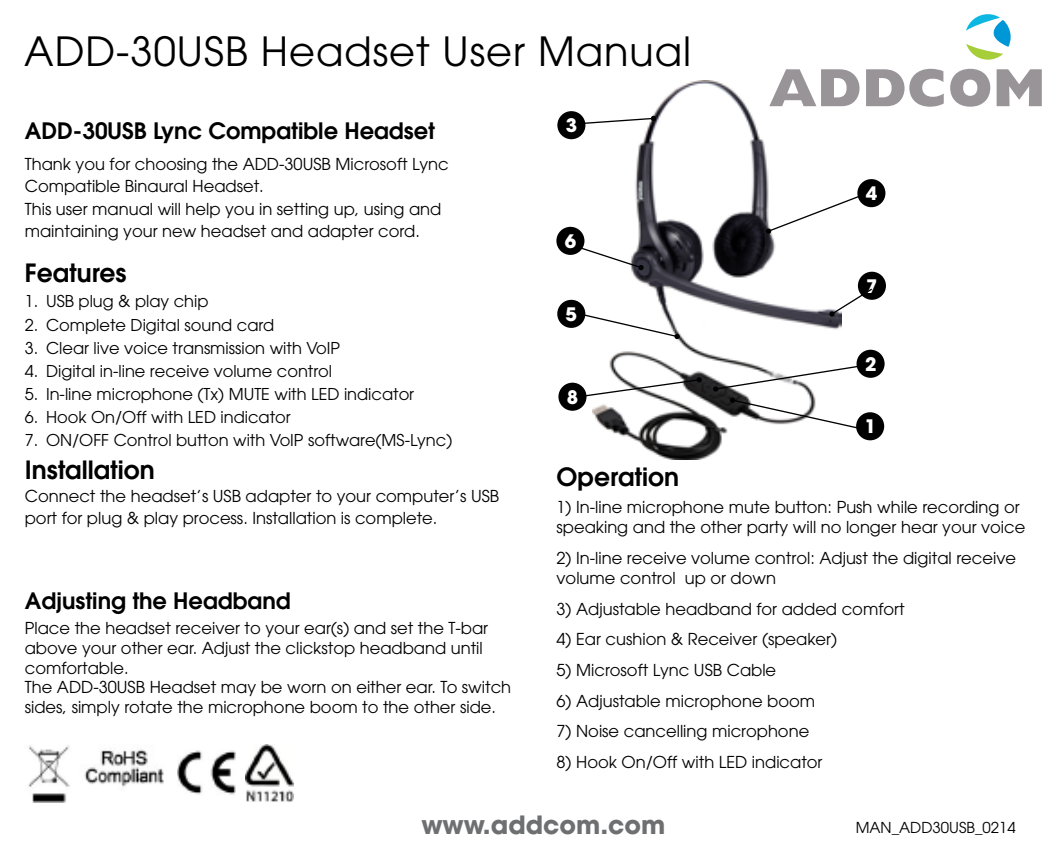
<style>
.page{position:relative;width:1063px;height:851px;background:#fff}
.page>*{position:absolute;margin:0;border:0;box-sizing:border-box;transform-origin:0 0}
.t1{font:40px "Avant Garde";letter-spacing:.025em;color:#000}
.t2{font:600 25px "Avant Garde";color:#000}
.t3{font:700 25px "Avant Garde";color:#6d6f71}
.t4{font:600 22.5px "Avant Garde";color:#000}
.t5{font:700 18.5px "Avant Garde";color:#fff}
.t6{font:16.25px/19.8px "Avant Garde";color:#000}
.t7{font:15px "Avant Garde";color:#000}
</style>
<div class="page">
<img style="left:245px;top:744px;width:48px;height:58px">
<img style="left:178px;top:750px;width:58px;height:45px">
<img style="left:84px;top:748px;width:80px;height:40px">
<img style="left:28px;top:745px;width:42px;height:57px">
<img style="left:593px;top:81px;width:249px;height:378px">
<div style="left:856px;top:412px;width:28px;height:28px;background:#000;border-radius:50%"></div>
<div style="left:857px;top:349px;width:28px;height:29px;background:#000;border-radius:50%"></div>
<div style="left:858px;top:272px;width:28px;height:28px;background:#000;border-radius:50%"></div>
<div style="left:857px;top:179px;width:28px;height:28px;background:#000;border-radius:50%"></div>
<div style="left:558px;top:382px;width:29px;height:28px;background:#000;border-radius:50%"></div>
<div style="left:557px;top:300px;width:28px;height:28px;background:#000;border-radius:50%"></div>
<svg style="left:713px;top:365px;width:148px;height:65px"></svg>
<svg style="left:576px;top:377px;width:126px;height:21px"></svg>
<svg style="left:574px;top:244px;width:70px;height:26px"></svg>
<svg style="left:578px;top:312px;width:102px;height:27px"></svg>
<svg style="left:766px;top:194px;width:97px;height:40px"></svg>
<div style="left:556px;top:227px;width:28px;height:28px;background:#000;border-radius:50%"></div>
<svg style="left:582px;top:116px;width:74px;height:10px"></svg>
<div style="left:557px;top:111px;width:28px;height:28px;background:#000;border-radius:50%"></div>
<svg style="left:829px;top:287px;width:45px;height:30px"></svg>
<svg style="left:966px;top:14px;width:45px;height:46px"></svg>
<svg style="left:769px;top:69px;width:91px;height:37px"></svg>
<svg style="left:866px;top:69px;width:78px;height:38px"></svg>
<svg style="left:950px;top:69px;width:40px;height:38px"></svg>
<svg style="left:997px;top:69px;width:45px;height:37px"></svg>
<h1 class="t1" style="left:24px;top:28px;width:668px">ADD-30USB Headset User Manual</h1>
<h3 class="t4" style="left:25px;top:116px;width:412px">ADD-30USB Lync Compatible Headset</h3>
<p class="t6" style="left:25px;top:152px;width:425px;line-height:22.5px">Thank you for choosing the ADD-30USB Microsoft Lync Compatible Binaural Headset.<br>This user manual will help you in setting up, using and maintaining your new headset and adapter cord.</p>
<h2 class="t2" style="left:25px;top:257px;width:103px">Features</h2>
<p class="t6" style="left:25px;top:291px;width:185px">1. USB plug &amp; play chip</p>
<p class="t6" style="left:25px;top:314px;width:251px">2. Complete Digital sound card</p>
<p class="t6" style="left:25px;top:338px;width:317px">3. Clear live voice transmission with VoIP</p>
<p class="t6" style="left:25px;top:361px;width:309px">4. Digital in-line receive volume control</p>
<p class="t6" style="left:25px;top:384px;width:391px">5. In-line microphone (Tx) MUTE with LED indicator</p>
<p class="t6" style="left:25px;top:407px;width:267px">6. Hook On/Off with LED indicator</p>
<p class="t6" style="left:25px;top:430px;width:429px">7. ON/OFF Control button with VoIP software(MS-Lync)</p>
<h2 class="t2" style="left:25px;top:454px;width:131px">Installation</h2>
<p class="t6" style="left:25px;top:484px;width:476px;line-height:22.5px">Connect the headset’s USB adapter to your computer’s USB port for plug &amp; play process. Installation is complete.</p>
<h3 class="t4" style="left:25px;top:586px;width:267px">Adjusting the Headband</h3>
<p class="t6" style="left:25px;top:618px;width:488px">Place the headset receiver to your ear(s) and set the T-bar above your other ear. Adjust the clickstop headband until comfortable.<br>The ADD-30USB Headset may be worn on either ear. To switch sides, simply rotate the microphone boom to the other side.</p>
<p class="t5" style="left:566px;top:114px;width:13px">3</p>
<p class="t5" style="left:565px;top:229px;width:13px">6</p>
<p class="t5" style="left:566px;top:302px;width:13px">5</p>
<p class="t5" style="left:567px;top:384px;width:13px">8</p>
<p class="t5" style="left:866px;top:181px;width:13px">4</p>
<p class="t5" style="left:866px;top:274px;width:13px">7</p>
<p class="t5" style="left:865px;top:352px;width:13px">2</p>
<p class="t5" style="left:865px;top:414px;width:13px">1</p>
<h2 class="t2" style="left:557px;top:460px;width:124px">Operation</h2>
<p class="t6" style="left:557px;top:497px;width:470px">1) In-line microphone mute button: Push while recording or speaking and the other party will no longer hear your voice</p>
<p class="t6" style="left:557px;top:548px;width:461px">2) In-line receive volume control: Adjust the digital receive volume control up or down</p>
<p class="t6" style="left:557px;top:599px;width:350px">3) Adjustable headband for added comfort</p>
<p class="t6" style="left:557px;top:629px;width:282px">4) Ear cushion &amp; Receiver (speaker)</p>
<p class="t6" style="left:557px;top:660px;width:221px">5) Microsoft Lync USB Cable</p>
<p class="t6" style="left:557px;top:690px;width:260px">6) Adjustable microphone boom</p>
<p class="t6" style="left:557px;top:721px;width:254px">7) Noise cancelling microphone</p>
<p class="t6" style="left:557px;top:752px;width:267px">8) Hook On/Off with LED indicator</p>
<h2 class="t3" style="left:421px;top:808px;width:246px">www.addcom.com</h2>
<p class="t7" style="left:856px;top:818px;width:162px">MAN_ADD30USB_0214</p>
</div>
